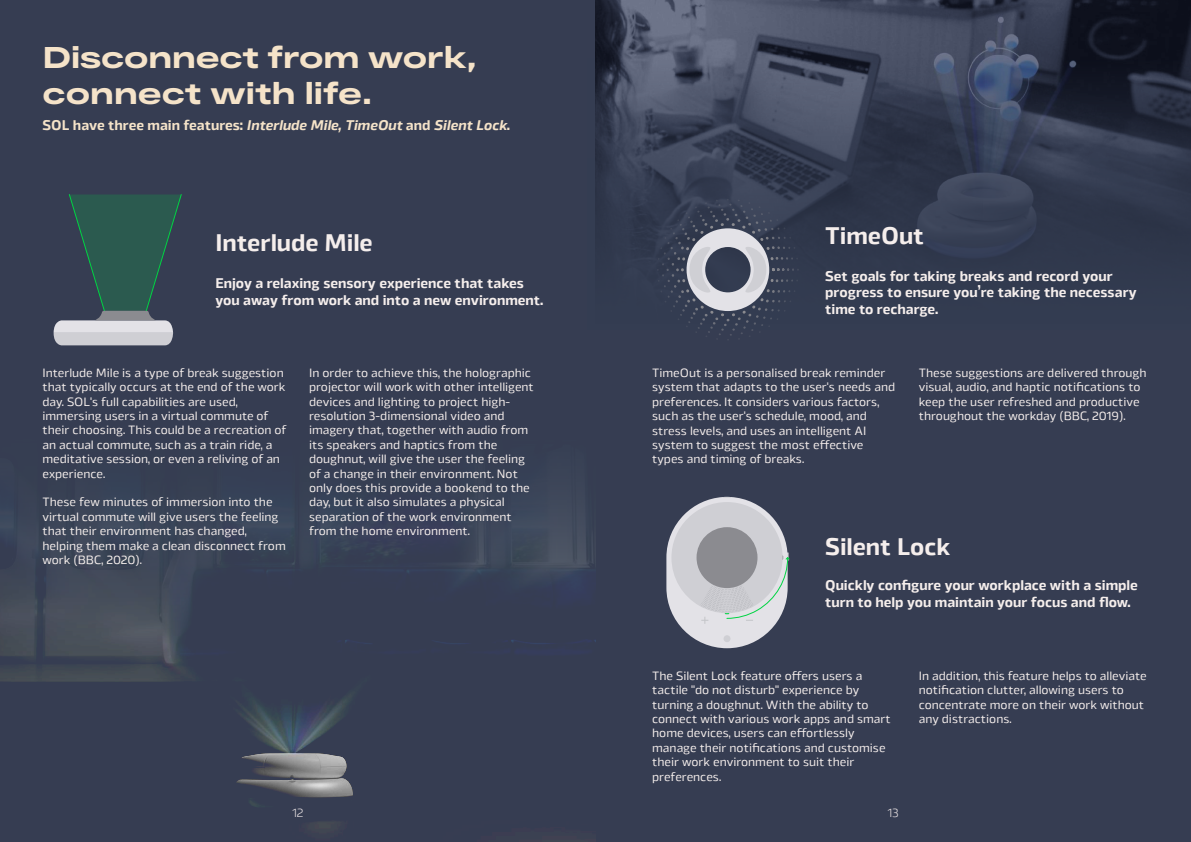
<style>
.page{position:relative;width:1191px;height:842px;background:#363d52}
.page>*{position:absolute;margin:0;border:0;box-sizing:border-box;transform-origin:0 0}
.t1{font:800 30px/36px "RF Dewi Expanded";letter-spacing:-.005em;color:#f5e3c9}
.t2{font:700 24px "Byker";color:#f5eeec}
.t3{font:700 14px/16.8px "Byker";color:#f5eeec}
.t4{font:italic 700 14px "Byker";color:#f5e3c9}
.t5{font:12px/14.4px "Byker";color:#f5eeec}
.t6{font:300 12px "Byker";color:#f5eded}
.s1{font-style:normal}
</style>
<div class="page">
<img style="left:595px;top:0;width:596px;height:57px">
<img style="left:236px;top:747px;width:359px;height:95px">
<svg style="left:0;top:495px;width:595px;height:252px"></svg>
<svg style="left:595px;top:57px;width:596px;height:272px"></svg>
<svg style="left:54px;top:194px;width:128px;height:151px"></svg>
<div style="left:666px;top:208px;width:123px;height:123px;border:2px dashed #8b8b90;border-radius:50%"></div>
<div style="left:671px;top:213px;width:113px;height:113px;border:2px dashed #8b8b90;border-radius:50%"></div>
<div style="left:676px;top:218px;width:103px;height:103px;border:3px dashed #8b8b90;border-radius:50%"></div>
<div style="left:681px;top:223px;width:94px;height:94px;border:3px dashed #8b8b90;border-radius:50%"></div>
<svg style="left:686px;top:228px;width:83px;height:83px"></svg>
<svg style="left:666px;top:497px;width:124px;height:151px"></svg>
<h1 class="t1" style="left:43px;top:39px;width:436px">Disconnect from work, connect with life.</h1>
<p class="t4" style="left:43px;top:114px;width:469px"><span class="s1">SOL have three main features:</span> Interlude Mile, TimeOut <span class="s1">and</span> Silent Lock<span class="s1">.</span></p>
<h2 class="t2" style="left:215px;top:223px;width:159px">Interlude Mile</h2>
<h2 class="t2" style="left:825px;top:216px;width:101px">TimeOut</h2>
<p class="t3" style="left:215px;top:273px;width:329px">Enjoy a relaxing sensory experience that takes you away from work and into a new environment.</p>
<p class="t3" style="left:825px;top:266px;width:313px">Set goals for taking breaks and record your progress to ensure you’re taking the necessary time to recharge.</p>
<p class="t5" style="left:43px;top:365px;width:245px">Interlude Mile is a type of break suggestion that typically occurs at the end of the work day. SOL's full capabilities are used, immersing users in a virtual commute of their choosing. This could be a recreation of an actual commute, such as a train ride, a meditative session, or even a reliving of an experience.</p>
<p class="t5" style="left:43px;top:494px;width:245px">These few minutes of immersion into the virtual commute will give users the feeling that their environment has changed, helping them make a clean disconnect from work (BBC, 2020).</p>
<p class="t5" style="left:652px;top:365px;width:244px">TimeOut is a personalised break reminder system that adapts to the user's needs and preferences. It considers various factors, such as the user's schedule, mood, and stress levels, and uses an intelligent AI system to suggest the most effective types and timing of breaks.</p>
<p class="t5" style="left:309px;top:365px;width:226px">In order to achieve this, the holographic projector will work with other intelligent devices and lighting to project high&shy;resolution 3-dimensional video and imagery that, together with audio from its speakers and haptics from the doughnut, will give the user the feeling of a change in their environment. Not only does this provide a bookend to the day, but it also simulates a physical separation of the work environment from the home environment.</p>
<p class="t5" style="left:918px;top:365px;width:229px">These suggestions are delivered through visual, audio, and haptic notifications to keep the user refreshed and productive throughout the workday (BBC, 2019).</p>
<h2 class="t2" style="left:825px;top:526px;width:127px">Silent Lock</h2>
<p class="t3" style="left:825px;top:576px;width:314px">Quickly configure your workplace with a simple turn to help you maintain your focus and flow.</p>
<p class="t5" style="left:652px;top:668px;width:240px">The Silent Lock feature offers users a tactile "do not disturb" experience by turning a doughnut. With the ability to connect with various work apps and smart home devices, users can effortlessly manage their notifications and customise their work environment to suit their preferences.</p>
<p class="t5" style="left:918px;top:668px;width:229px">In addition, this feature helps to alleviate notification clutter, allowing users to concentrate more on their work without any distractions.</p>
<p class="t6" style="left:292px;top:804px;width:13px">12</p>
<p class="t6" style="left:887px;top:804px;width:13px">13</p>
</div>
